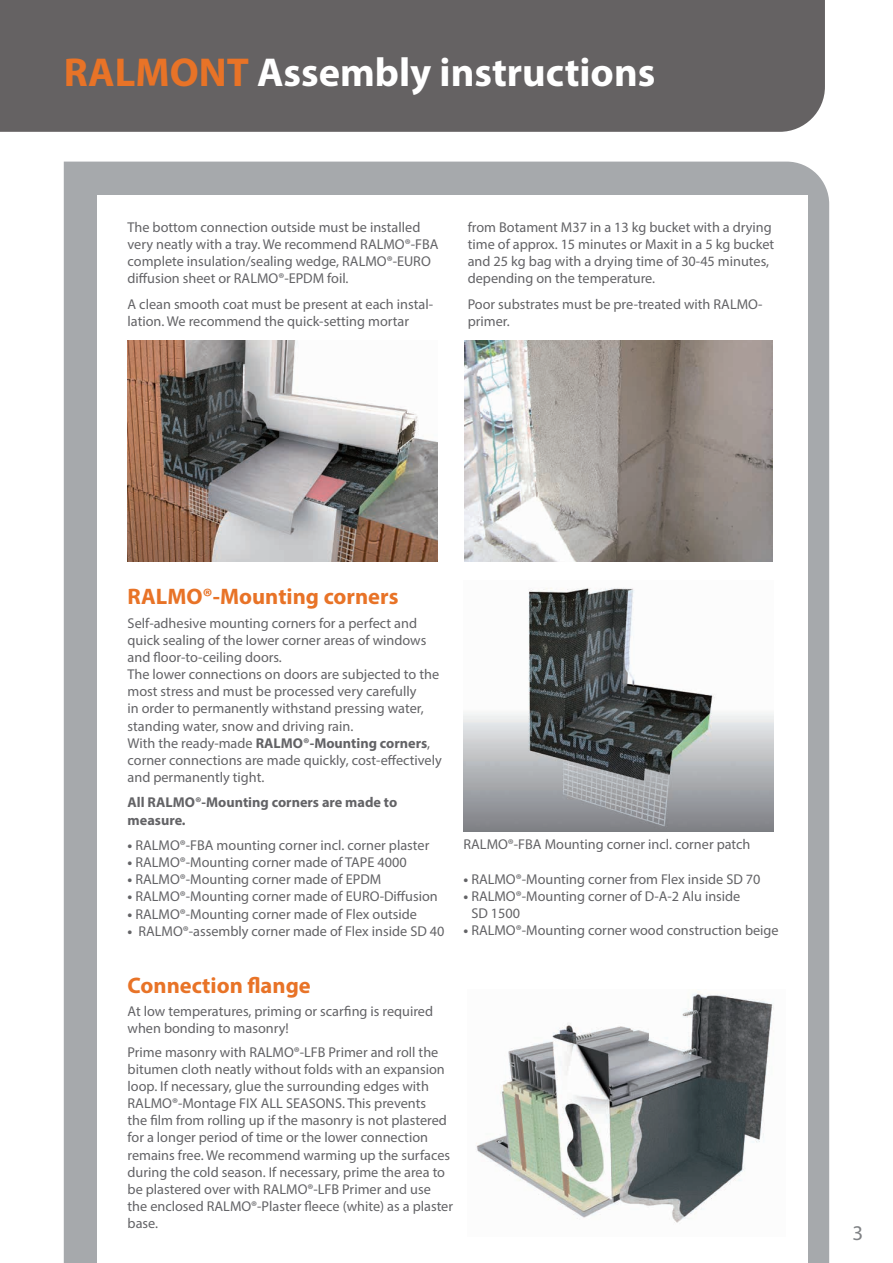
<style>
.page{position:relative;width:893px;height:1263px;background:#fff}
.page>*{position:absolute;margin:0;border:0;box-sizing:border-box;transform-origin:0 0}
.t1{font:700 40.5px "Myriad Pro";color:#fff}
.t2{font:700 22.5px "Myriad Pro";color:#e87327}
.t3{font:21px "Myriad Pro";color:#808285}
.t4{font:14.25px/17.1px "Myriad Pro";color:#636366}
.t5{font:700 14.25px/17.1px "Myriad Pro";color:#636366}
.s1{color:#e87327}
.s2{font-weight:700}
</style>
<div class="page">
<div style="left:0;top:0;width:825px;height:132px;background:#656263"></div>
<div style="left:64px;top:162px;width:765px;height:1101px;background:#a6a9ac"></div>
<div style="left:98px;top:196px;width:710px;height:1067px;background:#fff"></div>
<img style="left:128px;top:340px;width:310px;height:221px">
<img style="left:464px;top:340px;width:309px;height:221px">
<img style="left:463px;top:587px;width:311px;height:244px">
<img style="left:476px;top:992px;width:298px;height:231px">
<h1 class="t1" style="left:64px;top:46px;width:593px"><span class="s1">RALMONT</span> Assembly instructions</h1>
<p class="t4" style="left:128px;top:218px;width:312px">The bottom connection outside must be installed very neatly with a tray. We recommend RALMO®-FBA complete insulation/sealing wedge, RALMO®-EURO diffusion sheet or RALMO®-EPDM foil.</p>
<p class="t4" style="left:128px;top:295px;width:307px">A clean smooth coat must be present at each instal&shy;lation. We recommend the quick-setting mortar</p>
<p class="t4" style="left:468px;top:218px;width:308px">from Botament M37 in a 13 kg bucket with a drying time of approx. 15 minutes or Maxit in a 5 kg bucket and 25 kg bag with a drying time of 30-45 minutes, depending on the temperature.</p>
<p class="t4" style="left:468px;top:295px;width:296px">Poor substrates must be pre-treated with RALMO&shy;primer.</p>
<h2 class="t2" style="left:128px;top:582px;width:272px">RALMO®-Mounting corners</h2>
<p class="t4" style="left:128px;top:614px;width:316px">Self-adhesive mounting corners for a perfect and quick sealing of the lower corner areas of windows and floor-to-ceiling doors.<br>The lower connections on doors are subjected to the most stress and must be processed very carefully<br>in order to permanently withstand pressing water, standing water, snow and driving rain.<br>With the ready-made <span class="s2">RALMO®-Mounting corners</span>, corner connections are made quickly, cost-effectively and permanently tight.</p>
<p class="t5" style="left:128px;top:794px;width:271px">All RALMO®-Mounting corners are made to measure.</p>
<p class="t4" style="left:128px;top:836px;width:303px"><span class="s2">•</span> RALMO®-FBA mounting corner incl. corner plaster</p>
<p class="t4" style="left:128px;top:854px;width:281px"><span class="s2">•</span> RALMO®-Mounting corner made of TAPE 4000</p>
<p class="t4" style="left:128px;top:871px;width:255px"><span class="s2">•</span> RALMO®-Mounting corner made of EPDM</p>
<p class="t4" style="left:128px;top:888px;width:312px"><span class="s2">•</span> RALMO®-Mounting corner made of EURO-Diffusion</p>
<p class="t4" style="left:128px;top:905px;width:291px"><span class="s2">•</span> RALMO®-Mounting corner made of Flex outside</p>
<p class="t4" style="left:128px;top:922px;width:318px"><span class="s2">•</span> RALMO®-assembly corner made of Flex inside SD 40</p>
<p class="t4" style="left:463px;top:835px;width:289px">RALMO®-FBA Mounting corner incl. corner patch</p>
<p class="t4" style="left:463px;top:870px;width:298px"><span class="s2">•</span> RALMO®-Mounting corner from Flex inside SD 70</p>
<p class="t4" style="left:471px;top:887px;width:271px;text-indent:-8px"><span class="s2">•</span> RALMO®-Mounting corner of D-A-2 Alu inside<br>SD 1500</p>
<p class="t4" style="left:463px;top:922px;width:317px"><span class="s2">•</span> RALMO®-Mounting corner wood construction beige</p>
<h2 class="t2" style="left:128px;top:970px;width:185px">Connection flange</h2>
<p class="t4" style="left:128px;top:1003px;width:307px">At low temperatures, priming or scarfing is required when bonding to masonry!</p>
<p class="t4" style="left:128px;top:1043px;width:327px">Prime masonry with RALMO®-LFB Primer and roll the bitumen cloth neatly without folds with an expansion loop. If necessary, glue the surrounding edges with RALMO®-Montage FIX ALL SEASONS. This prevents<br>the film from rolling up if the masonry is not plastered for a longer period of time or the lower connection remains free. We recommend warming up the surfaces during the cold season. If necessary, prime the area to be plastered over with RALMO®-LFB Primer and use the enclosed RALMO®-Plaster fleece (white) as a plaster base.</p>
<h3 class="t3" style="left:852px;top:1220px;width:12px">3</h3>
</div>
